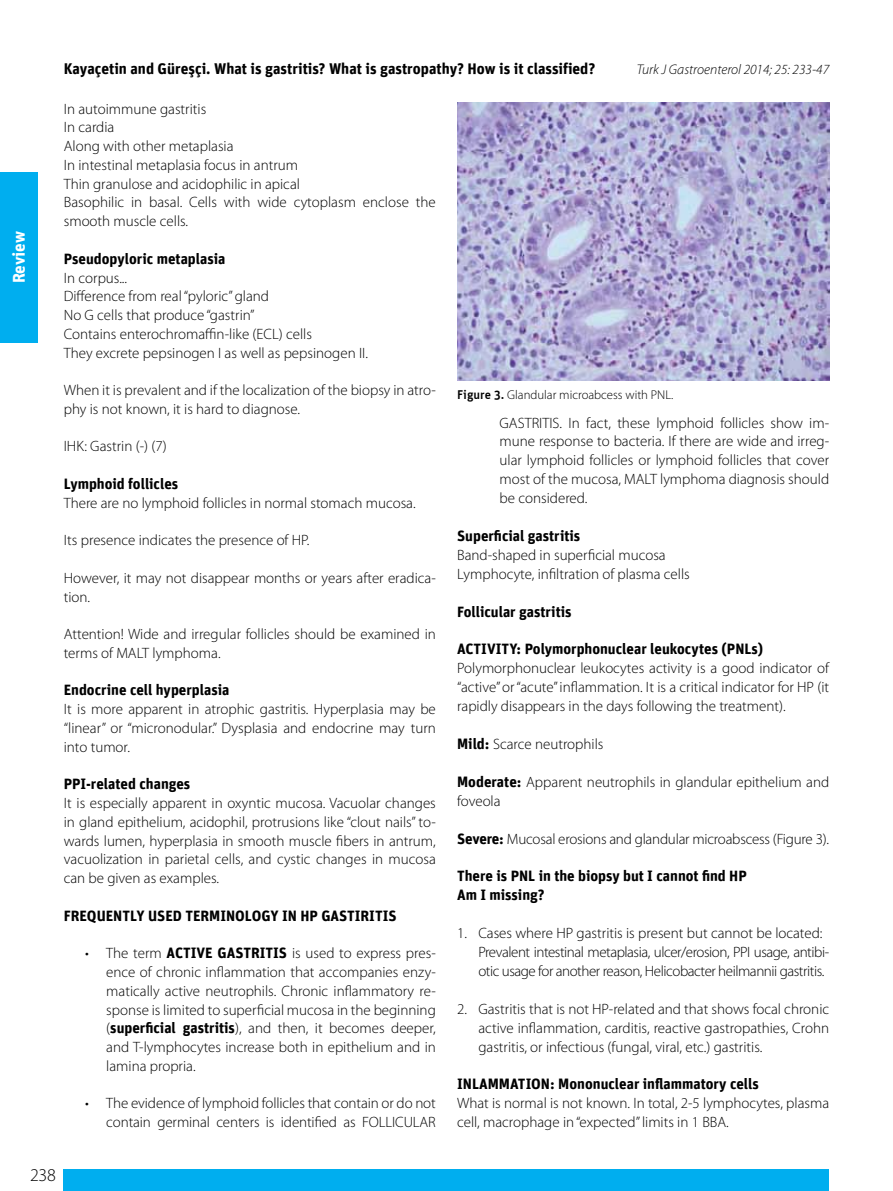
<style>
.page{position:relative;width:893px;height:1191px;background:#fff}
.page>*{position:absolute;margin:0;border:0;box-sizing:border-box;transform-origin:0 0}
.t1{font:300 18px "Myriad Pro";color:#000}
.t2{font:700 17.1px "Unit";color:#fff}
.t3{font:700 15.45px "Unit";color:#000}
.t4{font:300 15px/18.8px "Myriad Pro";color:#000}
.t5{font:700 15px/18.9px "Unit";color:#000}
.t6{font:300 15px/18.9px "Myriad Pro";letter-spacing:-.03em;color:#000}
.t7{font:italic 300 13.95px "Myriad Pro";color:#000}
.t8{font:300 12.75px "Myriad Pro";color:#000}
.s1{font-family:"Unit";font-weight:700}
.s2{font-family:"Unit";font-weight:500}
</style>
<div class="page">
<div style="left:0;top:172px;width:37px;height:170px;background:#00aeef"></div>
<div style="left:64px;top:1169px;width:765px;height:22px;background:#00aeef"></div>
<img style="left:457px;top:102px;width:372px;height:279px">
<p class="t2" style="left:9px;top:283px;width:54px;rotate:-90deg">Review</p>
<p class="t3" style="left:64px;top:59px;width:533px">Kayaçetin and Güreşçi. What is gastritis? What is gastropathy? How is it classified?</p>
<p class="t7" style="left:637px;top:61px;width:194px">Turk J Gastroenterol 2014; 25: 233-47</p>
<p class="t4" style="left:64px;top:99px;width:373px">In autoimmune gastritis<br>In cardia<br>Along with other metaplasia<br>In intestinal metaplasia focus in antrum<br>Thin granulose and acidophilic in apical<br>Basophilic in basal. Cells with wide cytoplasm enclose the smooth muscle cells.</p>
<p class="t5" style="left:64px;top:249px;width:163px">Pseudopyloric metaplasia</p>
<p class="t4" style="left:64px;top:268px;width:306px">In corpus...<br>Difference from real “pyloric” gland<br>No G cells that produce “gastrin”<br>Contains enterochromaffin-like (ECL) cells<br>They excrete pepsinogen I as well as pepsinogen II.</p>
<p class="t4" style="left:64px;top:380px;width:374px">When it is prevalent and if the localization of the biopsy in atro&shy;phy is not known, it is hard to diagnose.</p>
<p class="t4" style="left:64px;top:437px;width:104px">IHK: Gastrin (-) (7)</p>
<p class="t5" style="left:64px;top:474px;width:116px">Lymphoid follicles</p>
<p class="t4" style="left:64px;top:493px;width:353px">There are no lymphoid follicles in normal stomach mucosa.</p>
<p class="t4" style="left:64px;top:531px;width:247px">Its presence indicates the presence of HP.</p>
<p class="t4" style="left:64px;top:568px;width:374px">However, it may not disappear months or years after eradica&shy;tion.</p>
<p class="t4" style="left:64px;top:624px;width:374px">Attention! Wide and irregular follicles should be examined in terms of MALT lymphoma.</p>
<p class="t5" style="left:64px;top:680px;width:167px">Endocrine cell hyperplasia</p>
<p class="t4" style="left:64px;top:699px;width:374px;text-align:justify">It is more apparent in atrophic gastritis. Hyperplasia may be “linear” or “micronodular.” Dysplasia and endocrine may turn into tumor.</p>
<p class="t5" style="left:64px;top:774px;width:128px">PPI-related changes</p>
<p class="t4" style="left:64px;top:793px;width:374px;text-align:justify">It is especially apparent in oxyntic mucosa. Vacuolar changes in gland epithelium, acidophil, protrusions like “clout nails” to&shy;wards lumen, hyperplasia in smooth muscle fibers in antrum, vacuolization in parietal cells, and cystic changes in mucosa can be given as examples.</p>
<p class="t5" style="left:64px;top:905px;width:334px">FREQUENTLY USED TERMINOLOGY IN HP GASTIRITIS</p>
<p class="t4" style="left:106px;top:943px;width:331px;text-align:justify;text-indent:-21px">• The term <span class="s1">ACTIVE GASTRITIS</span> is used to express pres&shy;ence of chronic inflammation that accompanies enzy&shy;matically active neutrophils. Chronic inflammatory re&shy;sponse is limited to superficial mucosa in the beginning (<span class="s1">superficial gastritis</span>), and then, it becomes deeper, and T-lymphocytes increase both in epithelium and in lamina propria.</p>
<p class="t4" style="left:85px;top:1094px;width:352px;text-align:right">• The evidence of lymphoid follicles that contain or do not contain germinal centers is identified as FOLLICULAR</p>
<p class="t8" style="left:457px;top:387px;width:218px"><span class="s2">Figure 3.</span> Glandular microabcess with PNL.</p>
<p class="t4" style="left:500px;top:413px;width:331px;text-align:justify">GASTRITIS. In fact, these lymphoid follicles show im&shy;mune response to bacteria. If there are wide and irreg&shy;ular lymphoid follicles or lymphoid follicles that cover most of the mucosa, MALT lymphoma diagnosis should be considered.</p>
<p class="t5" style="left:457px;top:526px;width:125px">Superficial gastritis</p>
<p class="t4" style="left:457px;top:545px;width:234px">Band-shaped in superficial mucosa<br>Lymphocyte, infiltration of plasma cells</p>
<p class="t5" style="left:457px;top:601px;width:116px">Follicular gastritis</p>
<p class="t5" style="left:457px;top:639px;width:308px">ACTIVITY: Polymorphonuclear leukocytes (PNLs)</p>
<p class="t4" style="left:457px;top:659px;width:374px;text-align:justify">Polymorphonuclear leukocytes activity is a good indicator of “active” or “acute” inflammation. It is a critical indicator for HP (it rapidly disappears in the days following the treatment).</p>
<p class="t4" style="left:457px;top:734px;width:148px"><span class="s1">Mild:</span> Scarce neutrophils</p>
<p class="t4" style="left:457px;top:772px;width:374px"><span class="s1">Moderate:</span> Apparent neutrophils in glandular epithelium and foveola</p>
<p class="t4" style="left:457px;top:829px;width:374px"><span class="s1">Severe:</span> Mucosal erosions and glandular microabscess (Figure 3).</p>
<p class="t5" style="left:457px;top:866px;width:291px">There is PNL in the biopsy but I cannot find HP<br>Am I missing?</p>
<p class="t6" style="left:478px;top:923px;width:352px;text-indent:-21px">1. Cases where HP gastritis is present but cannot be located:<br>Prevalent intestinal metaplasia, ulcer/erosion, PPI usage, antibi&shy;otic usage for another reason, Helicobacter heilmannii gastritis.</p>
<p class="t4" style="left:478px;top:999px;width:352px;text-align:justify;text-indent:-21px">2. Gastritis that is not HP-related and that shows focal chronic active inflammation, carditis, reactive gastropathies, Crohn gastritis, or infectious (fungal, viral, etc.) gastritis.</p>
<p class="t5" style="left:457px;top:1074px;width:303px">INLAMMATION: Mononuclear inflammatory cells</p>
<p class="t4" style="left:457px;top:1093px;width:374px">What is normal is not known. In total, 2-5 lymphocytes, plasma cell, macrophage in “expected” limits in 1 BBA.</p>
<p class="t1" style="left:30px;top:1164px;width:27px">238</p>
</div>
